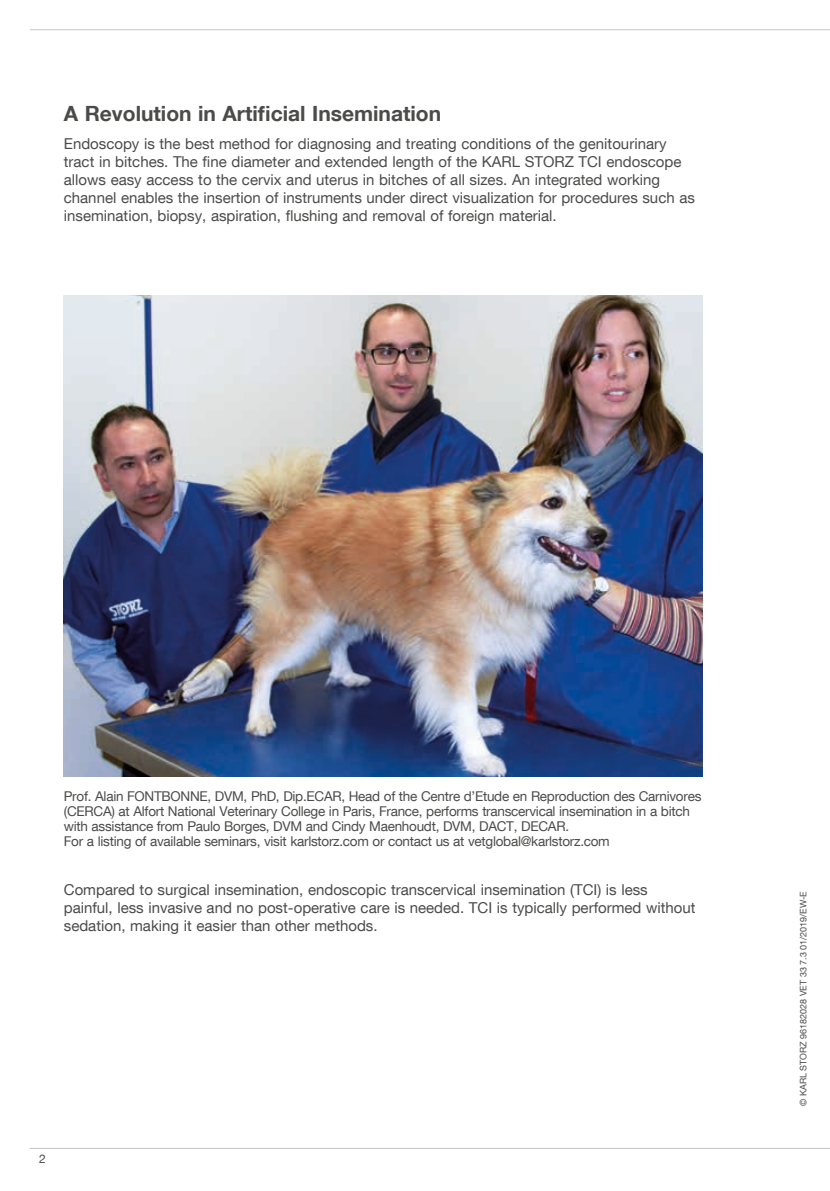
<style>
.page{position:relative;width:830px;height:1191px;background:#fff}
.page>*{position:absolute;margin:0;border:0;box-sizing:border-box;transform-origin:0 0}
.t1{font:700 21px "KS Helvetica Neue";color:#4b4b4a}
.t2{font:15px/18px "KS Helvetica Neue";color:#4b4b4a}
.t3{font:13.5px/15px "KS Helvetica Neue";letter-spacing:-.02em;color:#4b4b4a}
.t4{font:12px "KS Helvetica Neue";color:#4b4b4a}
.t5{font:9px "KS Helvetica Neue";color:#4b4b4a}
</style>
<div class="page">
<hr style="left:30px;top:29px;width:799px;height:1px;background:#c7c7c6">
<hr style="left:30px;top:1148px;width:799px;height:1px;background:#c7c7c6">
<img style="left:64px;top:296px;width:638px;height:481px">
<h1 class="t1" style="left:64px;top:100px;width:379px">A Revolution in Artificial Insemination</h1>
<p class="t2" style="left:64px;top:135px;width:632px">Endoscopy is the best method for diagnosing and treating conditions of the genitourinary tract in bitches. The fine diameter and extended length of the KARL STORZ TCI endoscope allows easy access to the cervix and uterus in bitches of all sizes. An integrated working channel enables the insertion of instruments under direct visualization for procedures such as insemination, biopsy, aspiration, flushing and removal of foreign material.</p>
<p class="t3" style="left:64px;top:788px;width:638px">Prof. Alain FONTBONNE, DVM, PhD, Dip.ECAR, Head of the Centre d’Etude en Reproduction des Carnivores (CERCA) at Alfort National Veterinary College in Paris, France, performs transcervical insemination in a bitch with assistance from Paulo Borges, DVM and Cindy Maenhoudt, DVM, DACT, DECAR.<br>For a listing of available seminars, visit karlstorz.com or contact us at vetglobal@karlstorz.com</p>
<p class="t2" style="left:64px;top:880px;width:633px">Compared to surgical insemination, endoscopic transcervical insemination (TCI) is less painful, less invasive and no post-operative care is needed. TCI is typically performed without sedation, making it easier than other methods.</p>
<p class="t5" style="left:797px;top:1106px;width:216px;rotate:-90deg">© KARL STORZ 96182028 VET 33 7.3 01/2019/EW-E</p>
<p class="t4" style="left:39px;top:1151px;width:8px">2</p>
</div>
